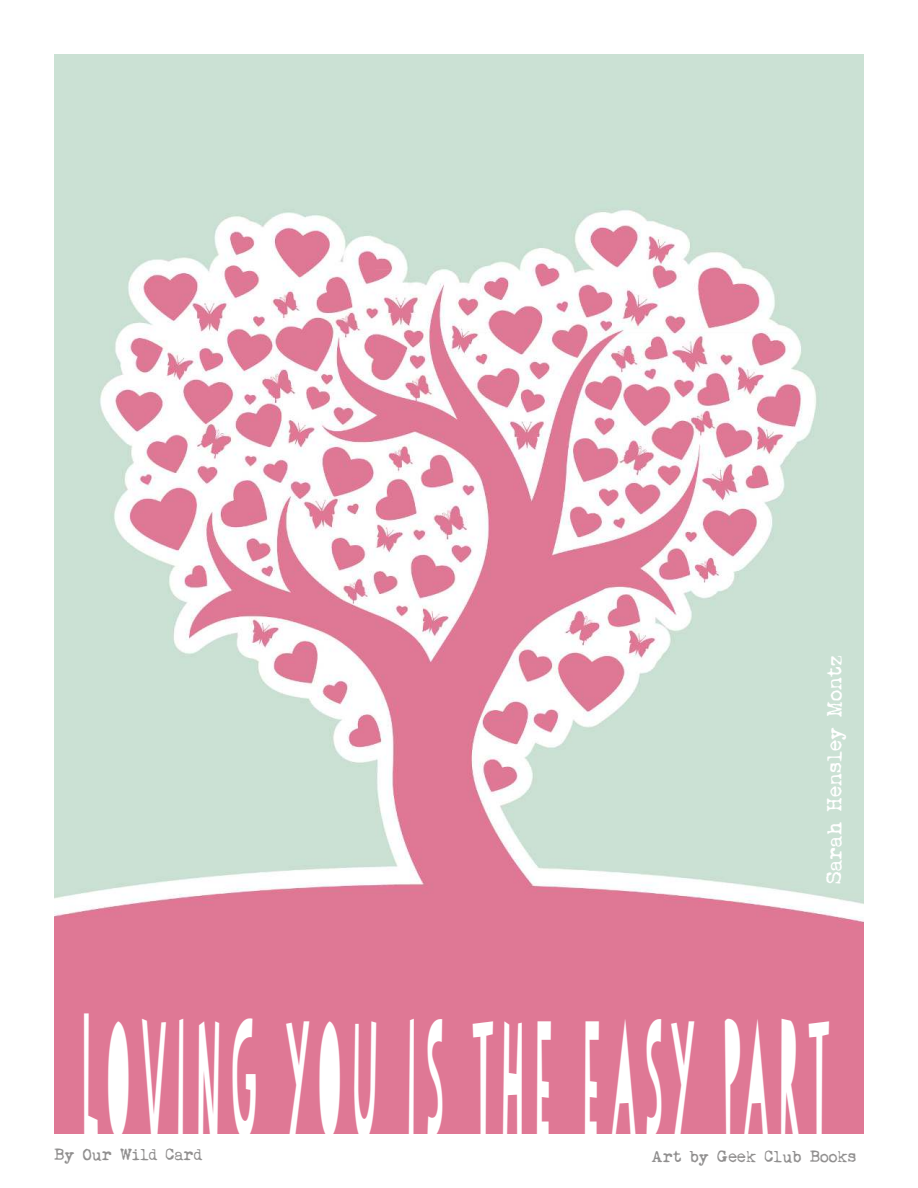
<style>
.page{position:relative;width:918px;height:1188px;background:#fff}
.page>*{position:absolute;margin:0;border:0;box-sizing:border-box;transform-origin:0 0}
.t1{font:168.75px "Paper Cute";color:#fff;scale:.29 1}
.t2{font:21px "My Underwood";color:#fff}
.t3{font:16.5px "My Underwood";color:#221f1f}
</style>
<div class="page">
<img style="left:54px;top:54px;width:810px;height:1080px">
<p class="t2" style="left:822px;top:884px;width:229px;rotate:-90deg">Sarah Hensley Montz</p>
<h1 class="t1" style="left:78px;top:975px;width:2606px">LOVING YOU IS THE EASY PART</h1>
<p class="t3" style="left:54px;top:1144px;width:150px">By Our Wild Card</p>
<p class="t3" style="left:651px;top:1147px;width:207px">Art by Geek Club Books</p>
</div>
